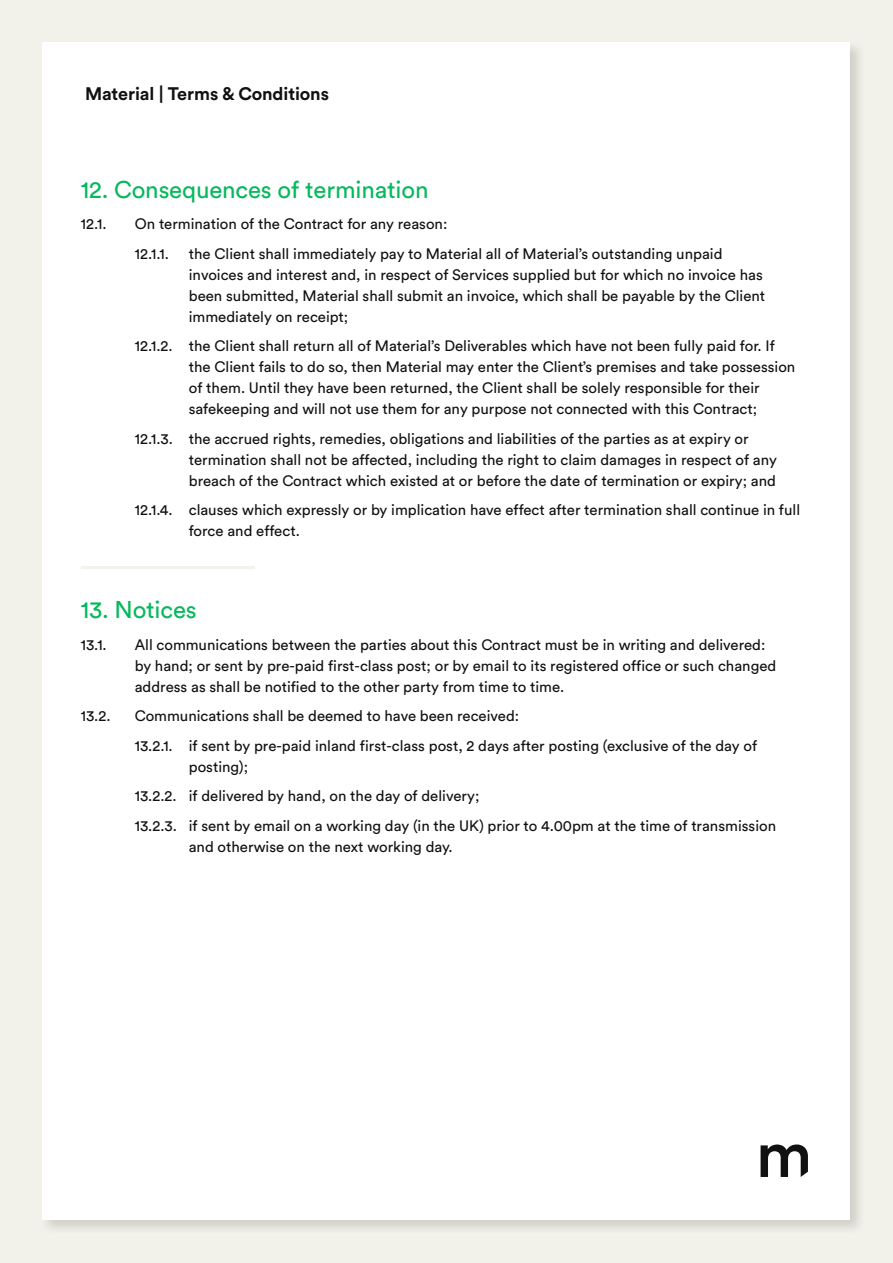
<style>
.page{position:relative;width:893px;height:1263px;background:#f2f2ea}
.page>*{position:absolute;margin:0;border:0;box-sizing:border-box;transform-origin:0 0}
.t1{font:24px "Circular Std";letter-spacing:-.005em;color:#07b85d}
.t2{font:700 18px "Circular Std";letter-spacing:-.005em;color:#111}
.t3{font:15px/21px "Circular Std";color:#111}
</style>
<div class="page">
<div style="left:40px;top:40px;width:826px;height:1196px;background:#111;opacity:.15"></div>
<div style="left:43px;top:43px;width:807px;height:1177px;background:#fff"></div>
<svg style="left:761px;top:1144px;width:47px;height:33px"></svg>
<hr style="left:81px;top:566px;width:174px;height:3px;background:#f2f2ea">
<p class="t2" style="left:85px;top:82px;width:245px">Material | Terms &amp; Conditions</p>
<p class="t1" style="left:81px;top:175px;width:349px">12. Consequences of termination</p>
<p class="t3" style="left:81px;top:213px;width:27px">12.1.</p>
<p class="t3" style="left:135px;top:213px;width:314px">On termination of the Contract for any reason:</p>
<p class="t3" style="left:135px;top:243px;width:36px">12.1.1.</p>
<p class="t3" style="left:189px;top:243px;width:578px">the Client shall immediately pay to Material all of Material’s outstanding unpaid invoices and interest and, in respect of Services supplied but for which no invoice has been submitted, Material shall submit an invoice, which shall be payable by the Client immediately on receipt;</p>
<p class="t3" style="left:189px;top:335px;width:608px;text-indent:-54px">12.1.2. the Client shall return all of Material’s Deliverables which have not been fully paid for. If the Client fails to do so, then Material may enter the Client’s premises and take possession of them. Until they have been returned, the Client shall be solely responsible for their safekeeping and will not use them for any purpose not connected with this Contract;</p>
<p class="t3" style="left:189px;top:428px;width:590px;text-indent:-54px">12.1.3. the accrued rights, remedies, obligations and liabilities of the parties as at expiry or termination shall not be affected, including the right to claim damages in respect of any breach of the Contract which existed at or before the date of termination or expiry; and</p>
<p class="t3" style="left:189px;top:499px;width:613px;text-indent:-54px">12.1.4. clauses which expressly or by implication have effect after termination shall continue in full force and effect.</p>
<p class="t1" style="left:81px;top:595px;width:117px">13. Notices</p>
<p class="t3" style="left:81px;top:634px;width:27px">13.1.</p>
<p class="t3" style="left:135px;top:634px;width:643px">All communications between the parties about this Contract must be in writing and delivered: by hand; or sent by pre-paid first-class post; or by email to its registered office or such changed address as shall be notified to the other party from time to time.</p>
<p class="t3" style="left:81px;top:705px;width:31px">13.2.</p>
<p class="t3" style="left:135px;top:705px;width:386px">Communications shall be deemed to have been received:</p>
<p class="t3" style="left:189px;top:735px;width:570px;text-indent:-54px">13.2.1. if sent by pre-paid inland first-class post, 2 days after posting (exclusive of the day of posting);</p>
<p class="t3" style="left:135px;top:785px;width:346px">13.2.2. if delivered by hand, on the day of delivery;</p>
<p class="t3" style="left:189px;top:815px;width:589px;text-indent:-54px">13.2.3. if sent by email on a working day (in the UK) prior to 4.00pm at the time of transmission and otherwise on the next working day.</p>
</div>
